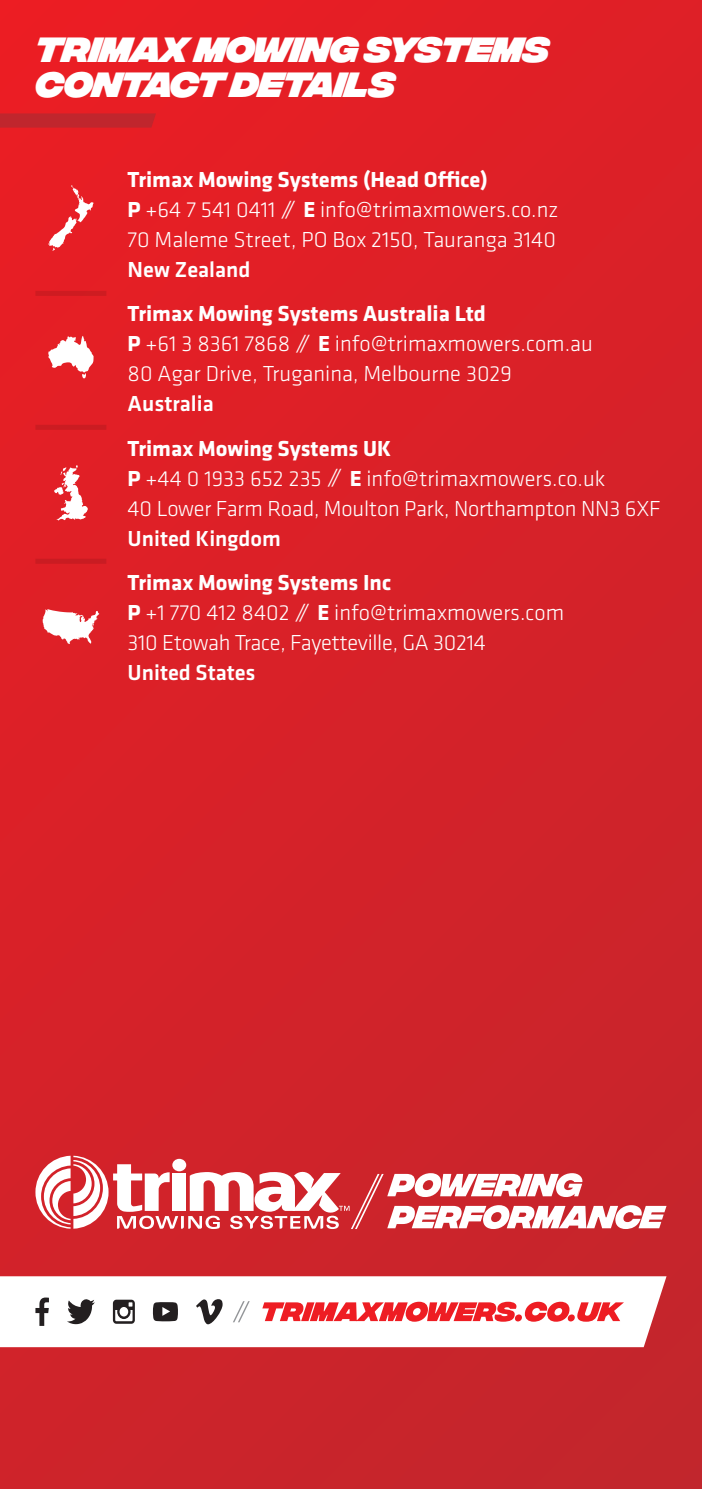
<style>
.page{position:relative;width:702px;height:1489px;background:#fff}
.page>*{position:absolute;margin:0;border:0;box-sizing:border-box;transform-origin:0 0}
.t1{font:italic 800 35px/35px "Integral CF";letter-spacing:-.02em;color:#fff}
.t2{font:300 22.5px/30px "Klavika";color:#fff}
.t3{font:500 22.5px "Klavika";color:#fff}
.s1{font-weight:700}
.s2{font-style:italic}
</style>
<div class="page">
<div style="left:0;top:0;width:702px;height:1488px;background:linear-gradient(to bottom,#e51e25,#c6262d)"></div>
<div style="left:35px;top:291px;width:71px;height:5px;background:#ce1b21"></div>
<svg style="left:48px;top:335px;width:46px;height:44px"></svg>
<svg style="left:48px;top:185px;width:46px;height:66px;background:#eb464b"></svg>
<svg style="left:43px;top:609px;width:56px;height:35px"></svg>
<svg style="left:54px;top:465px;width:34px;height:55px"></svg>
<div style="left:35px;top:425px;width:71px;height:5px;background:#cb1c22"></div>
<div style="left:35px;top:558px;width:71px;height:5px;background:#c91c22"></div>
<svg style="left:0;top:113px;width:156px;height:15px;background:#c2252c"></svg>
<svg style="left:35px;top:1155px;width:631px;height:73px"></svg>
<svg style="left:0;top:1276px;width:666px;height:70px"></svg>
<svg style="left:233px;top:1300px;width:17px;height:22px"></svg>
<svg style="left:35px;top:1297px;width:14px;height:28px"></svg>
<svg style="left:67px;top:1298px;width:28px;height:26px"></svg>
<svg style="left:113px;top:1299px;width:22px;height:24px"></svg>
<svg style="left:196px;top:1298px;width:27px;height:26px"></svg>
<svg style="left:152px;top:1301px;width:26px;height:20px"></svg>
<svg style="left:262px;top:1301px;width:362px;height:20px"></svg>
<h1 class="t1" style="left:36px;top:35px;width:516px">TRIMAX MOWING SYSTEMS<br>CONTACT DETAILS</h1>
<p class="t2" style="left:128px;top:165px;width:432px"><span class="s1">Trimax Mowing Systems (Head Office)<br>P</span> +64 7 541 0411 <span class="s2">//</span> <span class="s1">E</span> info@trimaxmowers.co.nz<br>70 Maleme Street, PO Box 2150, Tauranga 3140</p>
<p class="t3" style="left:128px;top:257px;width:124px">New Zealand</p>
<p class="t2" style="left:128px;top:299px;width:466px"><span class="s1">Trimax Mowing Systems Australia Ltd<br>P</span> +61 3 8361 7868 <span class="s2">//</span> <span class="s1">E</span> info@trimaxmowers.com.au<br>80 Agar Drive, Truganina, Melbourne 3029</p>
<p class="t3" style="left:128px;top:391px;width:88px">Australia</p>
<p class="t2" style="left:128px;top:433px;width:534px"><span class="s1">Trimax Mowing Systems UK<br>P</span> +44 0 1933 652 235 <span class="s2">//</span> <span class="s1">E</span> info@trimaxmowers.co.uk<br>40 Lower Farm Road, Moulton Park, Northampton NN3 6XF</p>
<p class="t3" style="left:128px;top:526px;width:155px">United Kingdom</p>
<p class="t2" style="left:128px;top:567px;width:438px"><span class="s1">Trimax Mowing Systems Inc<br>P</span> +1 770 412 8402 <span class="s2">//</span> <span class="s1">E</span> info@trimaxmowers.com<br>310 Etowah Trace, Fayetteville, GA 30214</p>
<p class="t3" style="left:128px;top:660px;width:129px">United States</p>
</div>
